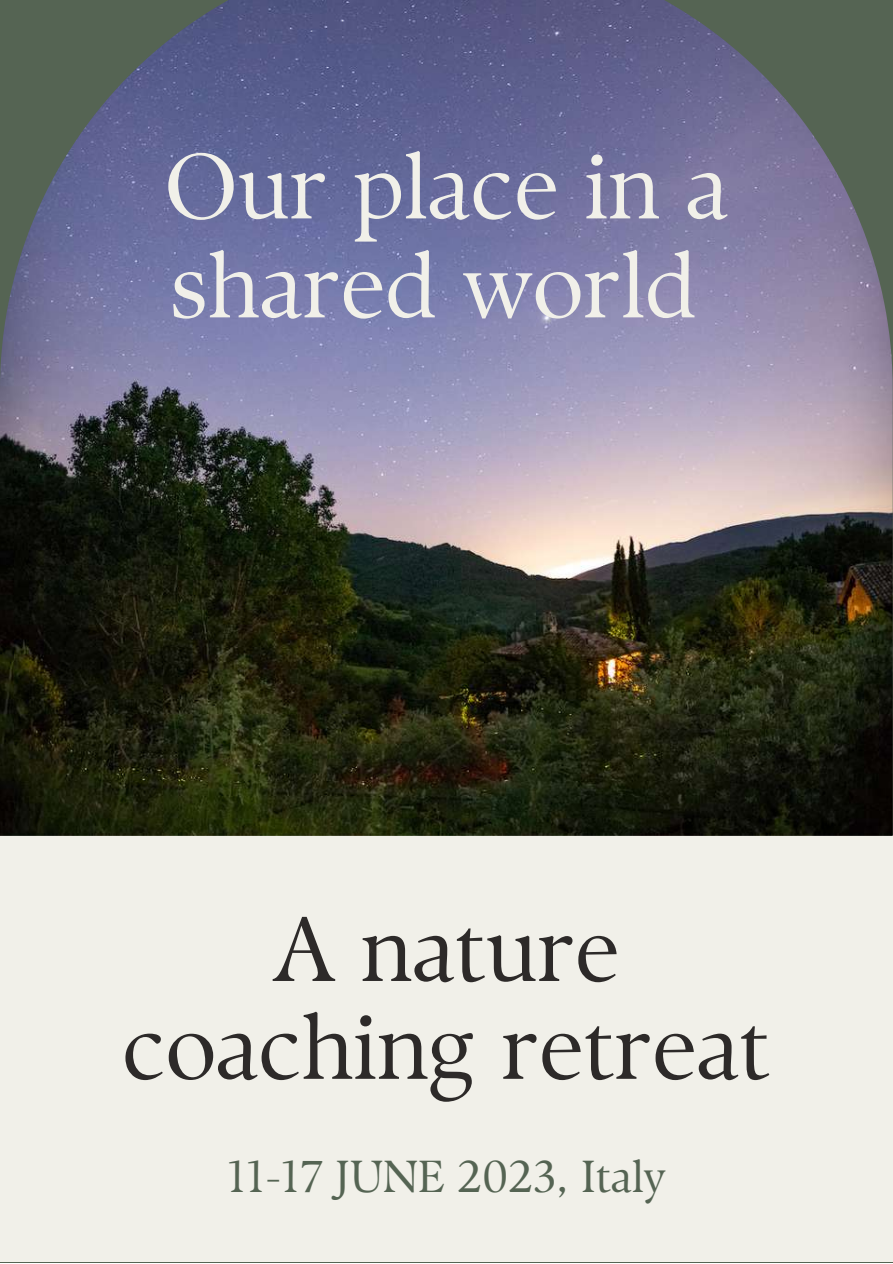
<style>
.page{position:relative;width:893px;height:1264px;background:#fff}
.page>*{position:absolute;margin:0;border:0;box-sizing:border-box;transform-origin:0 0}
.t1{font:91.95px/98.9px "TY Serif D";color:#f1f0e9}
.t2{font:91.35px/97.8px "TY Serif D";color:#2d2a29;text-align:center}
.t3{font:44.85px "TY Serif D";color:#556453}
</style>
<div class="page">
<div style="left:0;top:835px;width:892px;height:426px;background:#f1f0e9"></div>
<img style="left:0;top:0;width:892px;height:835px">
<p class="t1" style="left:164px;top:137px;width:566px">Our place in a shared world</p>
<p class="t2" style="left:122px;top:900px;width:649px">A nature coaching retreat</p>
<p class="t3" style="left:227px;top:1149px;width:439px">11-17 JUNE 2023, Italy</p>
</div>
